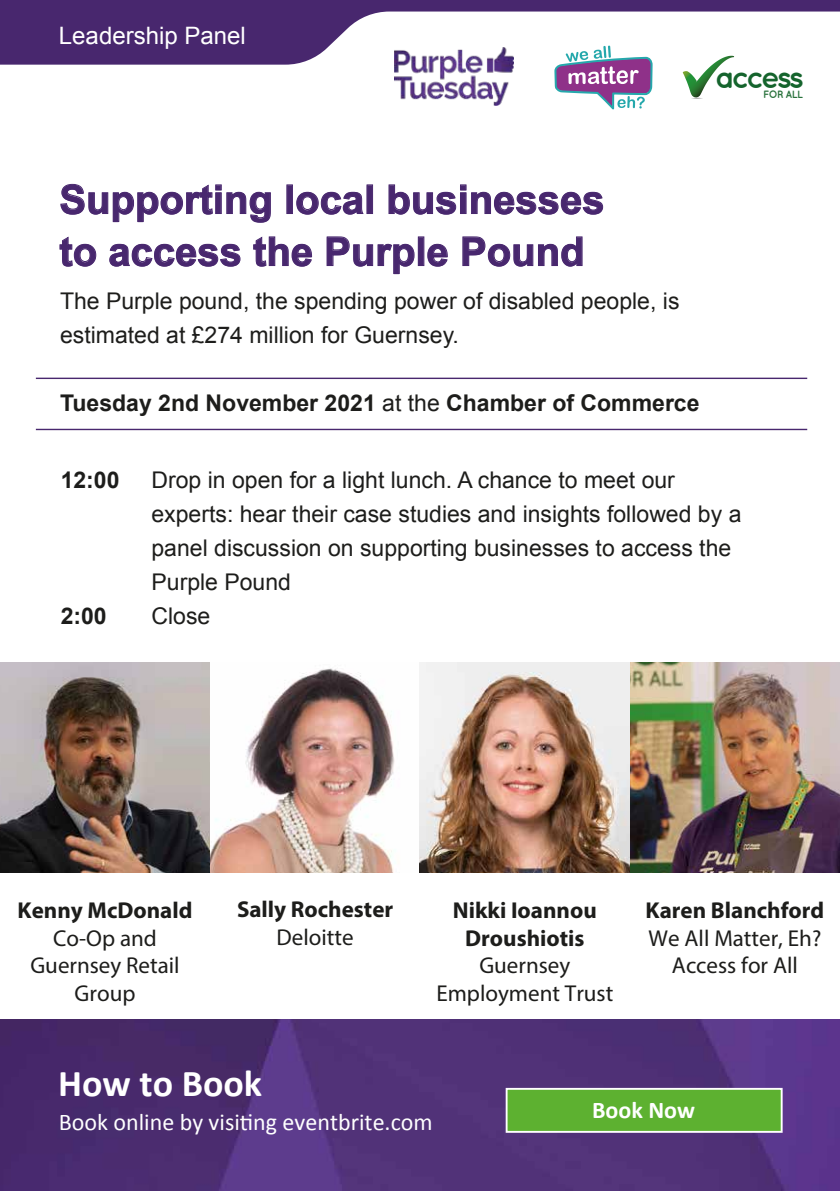
<style>
.page{position:relative;width:840px;height:1191px;background:#fff}
.page>*{position:absolute;margin:0;border:0;box-sizing:border-box;transform-origin:0 0}
.t1{font:700 40px/52px "Arial";color:#48276e}
.t2{font:700 38px "Calibri";color:#fff}
.t3{font:700 30.8px "Quicksand";letter-spacing:-.1em;color:#15642d}
.t4{font:24px "Calibri";color:#fff}
.t5{font:24px "Arial";color:#fff}
.t6{font:700 24px "Calibri";color:#fff}
.t7{font:23px/34px "Arial";color:#1d1d1b}
.t8{font:23px/27.6px "Myriad Pro";color:#1d1d1b;text-align:center}
.t9{font:700 23px/27.6px "Myriad Pro";color:#1d1d1b;text-align:center}
.t10{font:700 23px "Arial";color:#1d1d1b}
.t11{font:700 10.6px "Quicksand";letter-spacing:-.065em;color:#29723c}
.s1{font-weight:400}
</style>
<div class="page">
<img style="left:0;top:1019px;width:839px;height:172px">
<div style="left:505px;top:1087px;width:277px;height:45px;background:#5db130;border:2px solid #fff"></div>
<svg style="left:0;top:0;width:839px;height:65px;fill:#48276e"></svg>
<svg style="left:60px;top:184px;width:211px;height:38px"></svg>
<svg style="left:296px;top:192px;width:67px;height:22px"></svg>
<svg style="left:388px;top:184px;width:215px;height:30px"></svg>
<svg style="left:59px;top:236px;width:37px;height:30px"></svg>
<svg style="left:109px;top:244px;width:131px;height:22px"></svg>
<svg style="left:253px;top:236px;width:59px;height:30px"></svg>
<svg style="left:326px;top:236px;width:88px;height:38px"></svg>
<div style="left:418px;top:237px;width:6px;height:29px;border:1px solid #48276e"></div>
<svg style="left:427px;top:244px;width:20px;height:22px"></svg>
<svg style="left:462px;top:236px;width:120px;height:30px"></svg>
<svg style="left:554px;top:46px;width:98px;height:63px"></svg>
<img style="left:394px;top:48px;width:119px;height:57px">
<img style="left:0;top:663px;width:210px;height:209px">
<img style="left:629px;top:663px;width:210px;height:209px">
<img style="left:210px;top:668px;width:185px;height:204px">
<img style="left:419px;top:663px;width:210px;height:209px">
<hr style="left:36px;top:377px;width:770px;height:2px;background:#48276e">
<hr style="left:36px;top:429px;width:770px;height:1px;background:#48276e">
<svg style="left:682px;top:56px;width:51px;height:43px"></svg>
<p class="t5" style="left:59px;top:20px;width:188px">Leadership Panel</p>
<h3 class="t3" style="left:715px;top:59px;width:90px">access</h3>
<p class="t11" style="left:762px;top:88px;width:41px">FOR ALL</p>
<h1 class="t1" style="left:59px;top:175px;width:546px">Supporting local businesses to access the Purple Pound</h1>
<p class="t7" style="left:60px;top:284px;width:620px">The Purple pound, the spending power of disabled people, is estimated at £274 million for Guernsey.</p>
<p class="t10" style="left:60px;top:388px;width:640px">Tuesday 2nd November 2021 <span class="s1">at the</span> Chamber of Commerce</p>
<p class="t10" style="left:61px;top:465px;width:60px">12:00</p>
<p class="t7" style="left:151px;top:463px;width:591px">Drop in open for a light lunch. A chance to meet our experts: hear their case studies and insights followed by a panel discussion on supporting businesses to access the Purple Pound</p>
<p class="t10" style="left:61px;top:601px;width:48px">2:00</p>
<p class="t7" style="left:151px;top:599px;width:60px">Close</p>
<p class="t9" style="left:18px;top:896px;width:176px">Kenny McDonald</p>
<p class="t8" style="left:30px;top:924px;width:151px">Co-Op and<br>Guernsey Retail<br>Group</p>
<p class="t9" style="left:237px;top:895px;width:158px">Sally Rochester</p>
<p class="t8" style="left:276px;top:923px;width:79px">Deloitte</p>
<h2 class="t2" style="left:58px;top:1059px;width:205px">How to Book</h2>
<p class="t9" style="left:452px;top:895px;width:145px">Nikki Ioannou<br>Droushiotis</p>
<p class="t8" style="left:436px;top:951px;width:178px">Guernsey<br>Employment Trust</p>
<p class="t9" style="left:645px;top:895px;width:180px">Karen Blanchford</p>
<p class="t8" style="left:648px;top:923px;width:174px">We All Matter, Eh?<br>Access for All</p>
<p class="t4" style="left:59px;top:1106px;width:375px">Book online by visiting eventbrite.com</p>
<p class="t6" style="left:591px;top:1094px;width:104px">Book Now</p>
</div>
